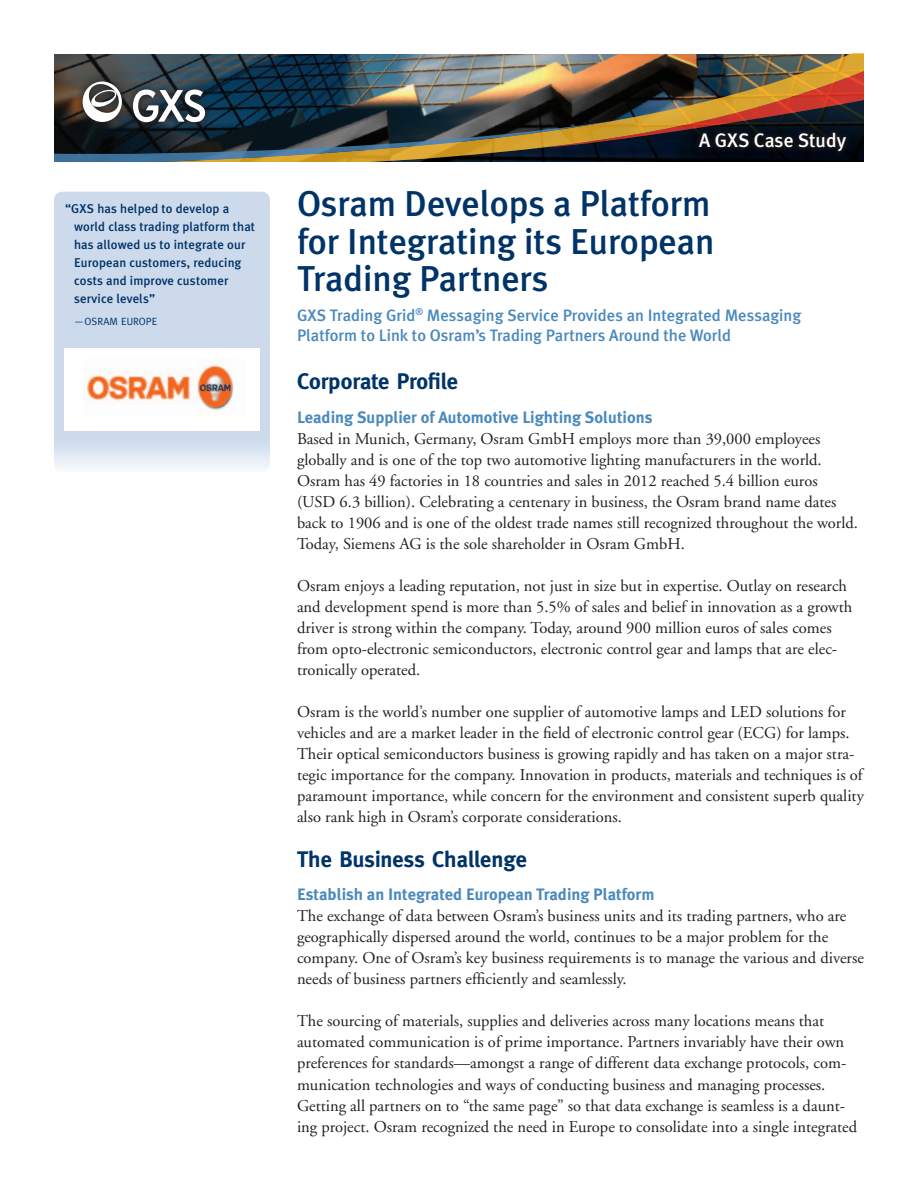
<style>
.page{position:relative;width:918px;height:1188px;background:#fff}
.page>*{position:absolute;margin:0;border:0;box-sizing:border-box;transform-origin:0 0}
.t1{font:500 36px/37.5px "Meta Plus";color:#003367;text-align:justify}
.t2{font:700 22.5px "Meta";color:#003367}
.t3{font:500 19.5px "Meta Plus";color:#fff}
.t4{font:16.5px/21px "Adobe Garamond";color:#231f20}
.t5{font:500 16.5px/20.2px "Meta Plus";color:#4a89be}
.t6{font:700 16.5px "Meta Plus";color:#4a89be}
.t7{font:500 12.75px/18px "Meta Plus";letter-spacing:.01em;color:#003367}
.t8{font:10.5px "Meta";color:#003367}
</style>
<div class="page">
<svg style="left:54px;top:192px;width:216px;height:277px;background:#cfdced"></svg>
<img style="left:54px;top:54px;width:810px;height:15px">
<img style="left:54px;top:69px;width:810px;height:93px">
<div style="left:693px;top:126px;width:159px;height:31px;background:#231f20;opacity:.65"></div>
<div style="left:64px;top:349px;width:195px;height:82px;background:#fff"></div>
<img style="left:83px;top:365px;width:151px;height:45px">
<p class="t7" style="left:74px;top:199px;width:183px;text-indent:-9px">“GXS has helped to develop a world class trading platform that has allowed us to integrate our<br>European customers, reducing costs and improve customer service levels”</p>
<p class="t8" style="left:74px;top:316px;width:83px">— OSRAM EUROPE</p>
<p class="t3" style="left:699px;top:129px;width:149px">A GXS Case Study</p>
<h1 class="t1" style="left:297px;top:185px;width:419px">Osram Develops a Platform for Integrating its European Trading Partners</h1>
<p class="t5" style="left:297px;top:305px;width:506px">GXS Trading Grid<sup>®</sup> Messaging Service Provides an Integrated Messaging<br>Platform to Link to Osram’s Trading Partners Around the World</p>
<h2 class="t2" style="left:297px;top:368px;width:163px">Corporate Profile</h2>
<p class="t6" style="left:297px;top:407px;width:357px">Leading Supplier of Automotive Lighting Solutions</p>
<p class="t4" style="left:297px;top:428px;width:563px">Based in Munich, Germany, Osram GmbH employs more than 39,000 employees globally and is one of the top two automotive lighting manufacturers in the world.<br>Osram has 49 factories in 18 countries and sales in 2012 reached 5.4 billion euros (USD 6.3 billion). Celebrating a centenary in business, the Osram brand name dates back to 1906 and is one of the oldest trade names still recognized throughout the world.<br>Today, Siemens AG is the sole shareholder in Osram GmbH.</p>
<p class="t4" style="left:297px;top:575px;width:557px">Osram enjoys a leading reputation, not just in size but in expertise. Outlay on research and development spend is more than 5.5% of sales and belief in innovation as a growth driver is strong within the company. Today, around 900 million euros of sales comes from opto-electronic semiconductors, electronic control gear and lamps that are elec&shy;tronically operated.</p>
<p class="t4" style="left:297px;top:701px;width:568px">Osram is the world’s number one supplier of automotive lamps and LED solutions for vehicles and are a market leader in the field of electronic control gear (ECG) for lamps.<br>Their optical semiconductors business is growing rapidly and has taken on a major stra&shy;tegic importance for the company. Innovation in products, materials and techniques is of paramount importance, while concern for the environment and consistent superb quality also rank high in Osram’s corporate considerations.</p>
<h2 class="t2" style="left:297px;top:846px;width:232px">The Business Challenge</h2>
<p class="t6" style="left:297px;top:885px;width:359px">Establish an Integrated European Trading Platform</p>
<p class="t4" style="left:297px;top:906px;width:568px">The exchange of data between Osram’s business units and its trading partners, who are geographically dispersed around the world, continues to be a major problem for the company. One of Osram’s key business requirements is to manage the various and diverse needs of business partners efficiently and seamlessly.</p>
<p class="t4" style="left:297px;top:1011px;width:562px">The sourcing of materials, supplies and deliveries across many locations means that automated communication is of prime importance. Partners invariably have their own preferences for standards—amongst a range of different data exchange protocols, com&shy;munication technologies and ways of conducting business and managing processes.<br>Getting all partners on to “the same page” so that data exchange is seamless is a daunt&shy;ing project. Osram recognized the need in Europe to consolidate into a single integrated</p>
</div>
